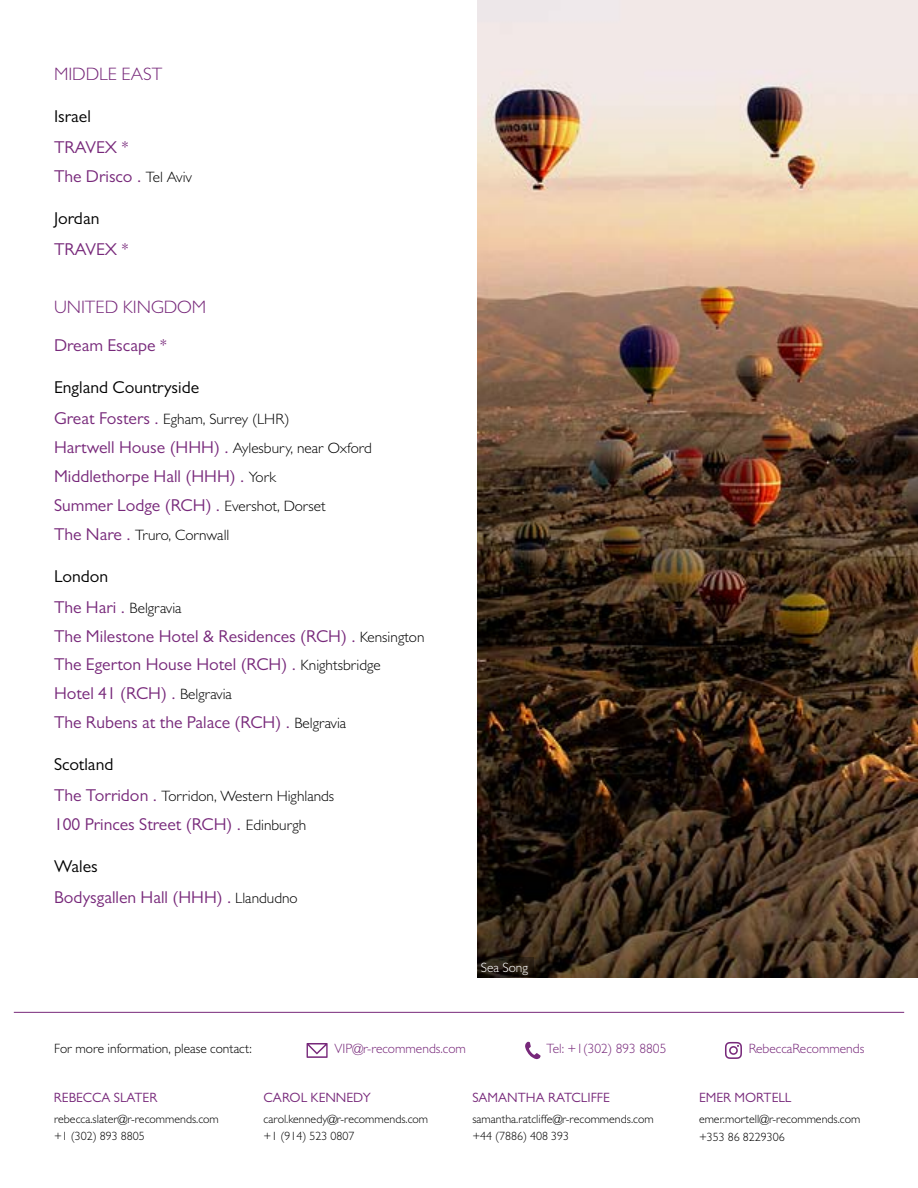
<style>
.page{position:relative;width:918px;height:1188px;background:#fff}
.page>*{position:absolute;margin:0;border:0;box-sizing:border-box;transform-origin:0 0}
.t1{font:300 18px "Gill Sans";color:#77287a}
.t2{font:17.25px/28.8px "Gill Sans";color:#77287a}
.t3{font:17.25px "Gill Sans";color:#000}
.t4{font:300 15px/28.8px "Gill Sans";color:#000}
.t5{font:300 13.5px "Gill Sans";color:#77287a}
.t6{font:13.5px "Gill Sans";color:#77287a}
.t7{font:300 13.5px "Gill Sans";color:#000}
.t8{font:300 13.5px "Gill Sans";color:#fff}
.t9{font:300 12px/16.5px "Gill Sans";color:#000}
.s1{font-weight:300;font-size:15px;color:#000}
.s2{font-weight:400;font-size:17.25px;color:#77287a}
.s3{color:#000}
</style>
<div class="page">
<hr style="left:14px;top:1012px;width:890px;height:1px;background:#77287a">
<svg style="left:725px;top:1042px;width:17px;height:17px"></svg>
<svg style="left:525px;top:1042px;width:16px;height:18px"></svg>
<svg style="left:307px;top:1043px;width:21px;height:15px"></svg>
<img style="left:478px;top:0;width:440px;height:978px">
<svg style="left:478px;top:957px;width:56px;height:19px"></svg>
<p class="t1" style="left:54px;top:63px;width:110px">MIDDLE EAST</p>
<p class="t3" style="left:54px;top:106px;width:38px">Israel</p>
<p class="t2" style="left:54px;top:133px;width:140px">TRAVEX *<br>The Drisco . <span class="s1">Tel Aviv</span></p>
<p class="t3" style="left:54px;top:208px;width:47px">Jordan</p>
<p class="t2" style="left:54px;top:235px;width:76px">TRAVEX *</p>
<p class="t1" style="left:54px;top:296px;width:154px">UNITED KINGDOM</p>
<p class="t2" style="left:54px;top:331px;width:114px">Dream Escape *</p>
<p class="t3" style="left:54px;top:378px;width:147px">England Countryside</p>
<p class="t4" style="left:54px;top:405px;width:320px"><span class="s2">Great Fosters .</span> Egham, Surrey (LHR)<br><span class="s2">Hartwell House (HHH) .</span> Aylesbury, near Oxford</p>
<p class="t2" style="left:54px;top:462px;width:273px">Middlethorpe Hall (HHH) . <span class="s1">York<br></span>Summer Lodge (RCH) . <span class="s1">Evershot, Dorset</span></p>
<p class="t4" style="left:54px;top:520px;width:177px"><span class="s2">The Nare .</span> Truro, Cornwall</p>
<p class="t3" style="left:54px;top:566px;width:56px">London</p>
<p class="t4" style="left:54px;top:593px;width:129px"><span class="s2">The Hari .</span> Belgravia</p>
<p class="t2" style="left:54px;top:621px;width:372px">The Milestone Hotel &amp; Residences (RCH) . <span class="s1">Kensington </span>The Egerton House Hotel (RCH) . <span class="s1">Knightsbridge </span>Hotel 41 (RCH) . <span class="s1">Belgravia<br></span>The Rubens at the Palace (RCH) . <span class="s1">Belgravia</span></p>
<p class="t3" style="left:54px;top:754px;width:61px">Scotland</p>
<p class="t4" style="left:54px;top:781px;width:282px"><span class="s2">The Torridon .</span> Torridon, Western Highlands</p>
<p class="t2" style="left:54px;top:810px;width:254px">100 Princes Street (RCH) . <span class="s1">Edinburgh</span></p>
<p class="t2" style="left:54px;top:850px;width:245px;line-height:31px"><span class="s3">Wales<br></span>Bodysgallen Hall (HHH) . <span class="s1">Llandudno</span></p>
<p class="t8" style="left:481px;top:960px;width:49px">Sea Song</p>
<p class="t7" style="left:54px;top:1041px;width:199px">For more information, please contact:</p>
<p class="t5" style="left:335px;top:1041px;width:133px">VIP@r-recommends.com</p>
<p class="t5" style="left:547px;top:1041px;width:121px">Tel: +1(302) 893 8805</p>
<p class="t5" style="left:749px;top:1041px;width:117px">RebeccaRecommends</p>
<p class="t6" style="left:54px;top:1090px;width:105px">REBECCA SLATER</p>
<p class="t9" style="left:54px;top:1111px;width:166px">rebecca.slater@r-recommends.com +1 (302) 893 8805</p>
<p class="t6" style="left:264px;top:1090px;width:109px">CAROL KENNEDY</p>
<p class="t9" style="left:264px;top:1111px;width:166px">carol.kennedy@r-recommends.com +1 (914) 523 0807</p>
<p class="t6" style="left:472px;top:1090px;width:139px">SAMANTHA RATCLIFFE</p>
<p class="t9" style="left:472px;top:1111px;width:183px">samantha.ratcliffe@r-recommends.com +44 (7886) 408 393</p>
<p class="t6" style="left:699px;top:1090px;width:94px">EMER MORTELL</p>
<p class="t9" style="left:699px;top:1110px;width:163px;line-height:17.7px">emer.mortell@r-recommends.com +353 86 8229306</p>
</div>
